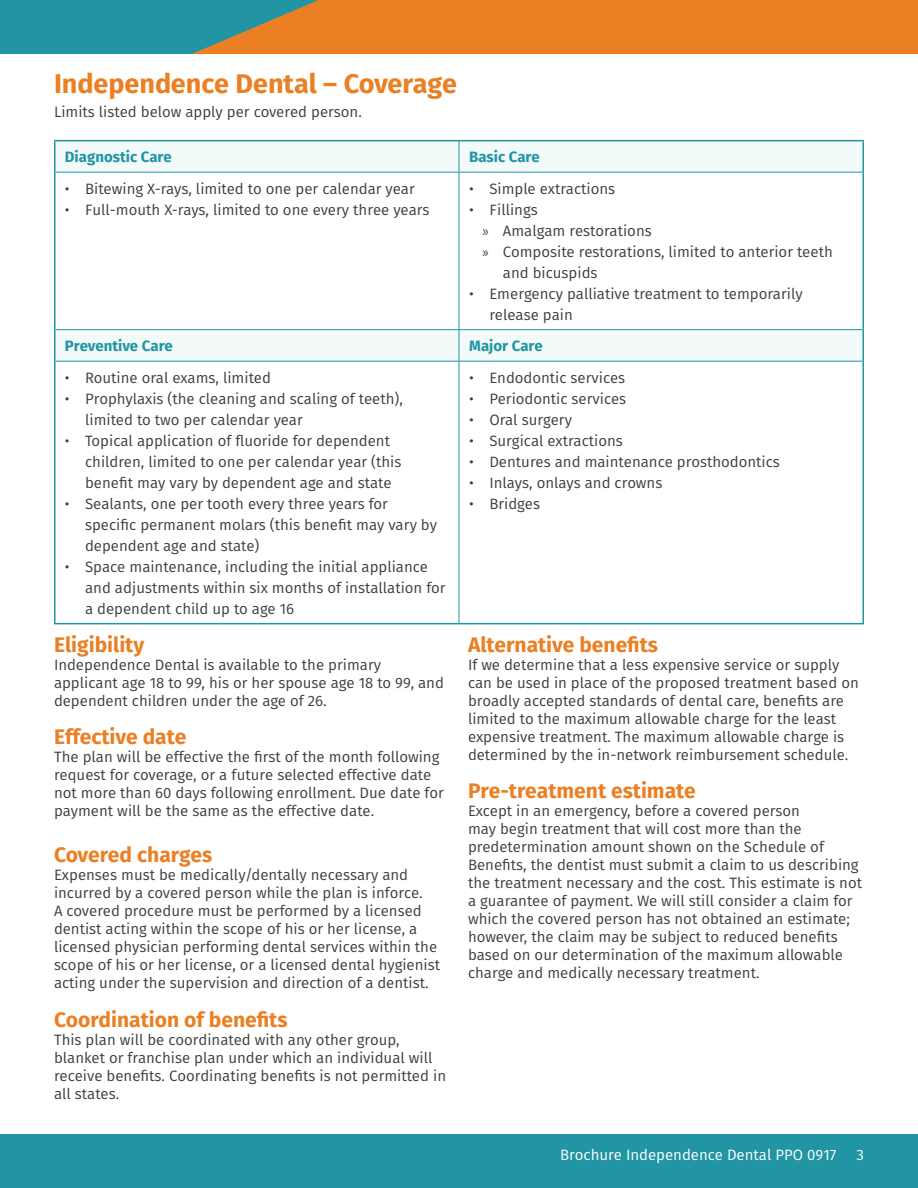
<style>
.page{position:relative;width:918px;height:1188px;background:#fff}
.page>*{position:absolute;margin:0;border:0;box-sizing:border-box;transform-origin:0 0}
.t1{font:700 27px "Fira Sans";color:#ea8023}
.t2{font:700 21px "Fira Sans";color:#ea8023}
.t3{font:15px/18px "Fira Sans";color:#3e3e3f}
.t4{font:700 15px "Fira Sans";color:#2195a3}
.t5{font:15px "Fira Sans";color:#fff}
.s1{font-family:"Myriad Pro"}
</style>
<div class="page">
<div style="left:0;top:1134px;width:918px;height:54px;background:#2195a3"></div>
<div style="left:0;top:0;width:918px;height:54px;background:#ea8023"></div>
<svg style="left:0;top:0;width:319px;height:54px"></svg>
<svg style="left:56px;top:141px;width:806px;height:220px"></svg>
<hr style="left:54px;top:140px;width:405px;height:1px;background:#2195a3">
<hr style="left:54px;top:141px;width:2px;height:31px;background:#2195a3">
<hr style="left:459px;top:140px;width:405px;height:1px;background:#2195a3">
<hr style="left:862px;top:141px;width:2px;height:31px;background:#2195a3">
<hr style="left:54px;top:172px;width:2px;height:158px;background:#2195a3">
<hr style="left:862px;top:172px;width:2px;height:158px;background:#2195a3">
<hr style="left:54px;top:330px;width:2px;height:31px;background:#2195a3">
<hr style="left:862px;top:330px;width:2px;height:31px;background:#2195a3">
<hr style="left:54px;top:361px;width:2px;height:262px;background:#2195a3">
<hr style="left:862px;top:361px;width:2px;height:262px;background:#2195a3">
<hr style="left:54px;top:623px;width:405px;height:1px;background:#2195a3">
<hr style="left:459px;top:623px;width:405px;height:1px;background:#2195a3">
<hr style="left:459px;top:141px;width:1px;height:31px;background:#2195a3">
<hr style="left:56px;top:172px;width:403px;height:1px;background:#2195a3">
<hr style="left:459px;top:172px;width:403px;height:1px;background:#2195a3">
<hr style="left:459px;top:173px;width:1px;height:156px;background:#2195a3">
<hr style="left:56px;top:329px;width:403px;height:1px;background:#2195a3">
<hr style="left:459px;top:329px;width:403px;height:1px;background:#2195a3">
<hr style="left:459px;top:330px;width:1px;height:31px;background:#2195a3">
<hr style="left:56px;top:361px;width:403px;height:1px;background:#2195a3">
<hr style="left:459px;top:361px;width:403px;height:1px;background:#2195a3">
<hr style="left:459px;top:362px;width:1px;height:261px;background:#2195a3">
<p class="t1" style="left:54px;top:65px;width:405px">Independence Dental – Coverage</p>
<p class="t3" style="left:54px;top:103px;width:309px">Limits listed below apply per covered person.</p>
<p class="t4" style="left:65px;top:146px;width:108px">Diagnostic Care</p>
<p class="t4" style="left:469px;top:146px;width:72px">Basic Care</p>
<p class="t3" style="left:65px;top:179px;width:351px">• Bitewing X-rays, limited to one per calendar year</p>
<p class="t3" style="left:65px;top:200px;width:366px">• Full-mouth X-rays, limited to one every three years</p>
<p class="t3" style="left:469px;top:179px;width:148px">• Simple extractions</p>
<p class="t3" style="left:469px;top:200px;width:70px">• Fillings</p>
<p class="t3" style="left:483px;top:221px;width:171px"><span class="s1">»</span> Amalgam restorations</p>
<p class="t3" style="left:503px;top:241px;width:331px;line-height:21px;text-indent:-20px"><span class="s1">»</span> Composite restorations, limited to anterior teeth and bicuspids</p>
<p class="t3" style="left:489px;top:283px;width:315px;line-height:21px;text-indent:-20px">• Emergency palliative treatment to temporarily release pain</p>
<p class="t4" style="left:65px;top:335px;width:109px">Preventive Care</p>
<p class="t4" style="left:469px;top:335px;width:75px">Major Care</p>
<p class="t3" style="left:65px;top:368px;width:208px">• Routine oral exams, limited</p>
<p class="t3" style="left:85px;top:388px;width:319px;line-height:21px;text-indent:-20px">• Prophylaxis (the cleaning and scaling of teeth), limited to two per calendar year</p>
<p class="t3" style="left:85px;top:430px;width:318px;line-height:21px;text-indent:-20px">• Topical application of fluoride for dependent children, limited to one per calendar year (this benefit may vary by dependent age and state</p>
<p class="t3" style="left:85px;top:493px;width:353px;line-height:21px;text-indent:-20px">• Sealants, one per tooth every three years for specific permanent molars (this benefit may vary by dependent age and state)</p>
<p class="t3" style="left:85px;top:556px;width:362px;line-height:21px;text-indent:-20px">• Space maintenance, including the initial appliance and adjustments within six months of installation for a dependent child up to age 16</p>
<p class="t3" style="left:469px;top:368px;width:158px">• Endodontic services</p>
<p class="t3" style="left:469px;top:389px;width:159px">• Periodontic services</p>
<p class="t3" style="left:469px;top:410px;width:104px">• Oral surgery</p>
<p class="t3" style="left:469px;top:431px;width:155px">• Surgical extractions</p>
<p class="t3" style="left:469px;top:452px;width:312px">• Dentures and maintenance prosthodontics</p>
<p class="t3" style="left:469px;top:473px;width:195px">• Inlays, onlays and crowns</p>
<p class="t3" style="left:469px;top:494px;width:72px">• Bridges</p>
<p class="t2" style="left:54px;top:630px;width:92px">Eligibility</p>
<p class="t3" style="left:54px;top:655px;width:392px">Independence Dental is available to the primary applicant age 18 to 99, his or her spouse age 18 to 99, and dependent children under the age of 26.</p>
<p class="t2" style="left:54px;top:722px;width:134px">Effective date</p>
<p class="t3" style="left:54px;top:748px;width:391px">The plan will be effective the first of the month following request for coverage, or a future selected effective date not more than 60 days following enrollment. Due date for payment will be the same as the effective date.</p>
<p class="t2" style="left:54px;top:840px;width:160px">Covered charges</p>
<p class="t3" style="left:54px;top:866px;width:388px">Expenses must be medically/dentally necessary and incurred by a covered person while the plan is inforce.<br>A covered procedure must be performed by a licensed dentist acting within the scope of his or her license, a licensed physician performing dental services within the scope of his or her license, or a licensed dental hygienist acting under the supervision and direction of a dentist.</p>
<p class="t2" style="left:54px;top:1005px;width:235px">Coordination of benefits</p>
<p class="t3" style="left:54px;top:1031px;width:394px">This plan will be coordinated with any other group, blanket or franchise plan under which an individual will receive benefits. Coordinating benefits is not permitted in all states.</p>
<p class="t2" style="left:468px;top:630px;width:192px">Alternative benefits</p>
<p class="t3" style="left:468px;top:655px;width:392px">If we determine that a less expensive service or supply can be used in place of the proposed treatment based on broadly accepted standards of dental care, benefits are limited to the maximum allowable charge for the least expensive treatment. The maximum allowable charge is determined by the in-network reimbursement schedule.</p>
<p class="t2" style="left:468px;top:776px;width:229px">Pre-treatment estimate</p>
<p class="t3" style="left:468px;top:802px;width:396px">Except in an emergency, before a covered person<br>may begin treatment that will cost more than the predetermination amount shown on the Schedule of Benefits, the dentist must submit a claim to us describing the treatment necessary and the cost. This estimate is not a guarantee of payment. We will still consider a claim for which the covered person has not obtained an estimate; however, the claim may be subject to reduced benefits based on our determination of the maximum allowable charge and medically necessary treatment.</p>
<p class="t5" style="left:560px;top:1145px;width:278px">Brochure Independence Dental PPO 0917</p>
<p class="t5" style="left:857px;top:1145px;width:9px">3</p>
</div>
